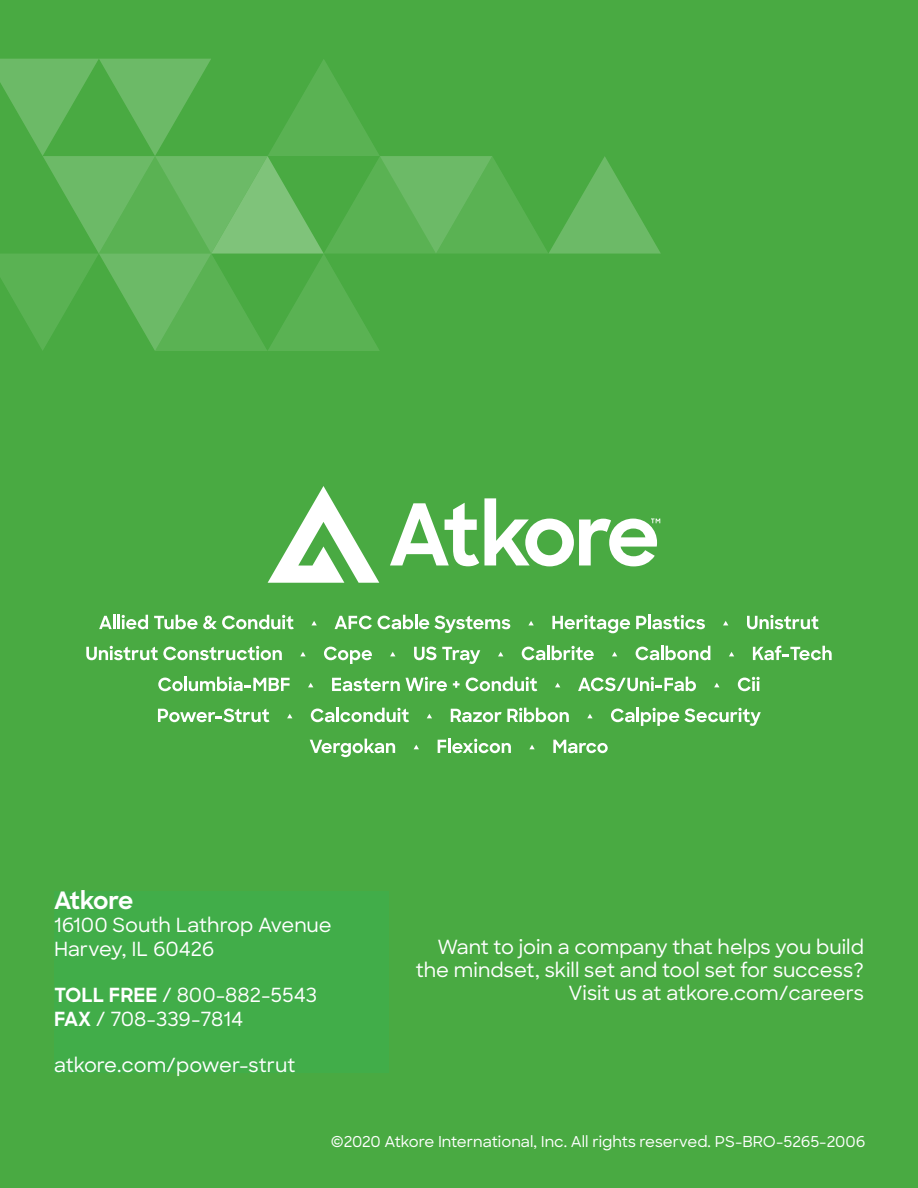
<style>
.page{position:relative;width:918px;height:1188px;background:#49aa42}
.page>*{position:absolute;margin:0;border:0;box-sizing:border-box;transform-origin:0 0}
.t1{font:700 24px "Sharp Sans";letter-spacing:-.045em;color:#fff}
.t2{font:500 19.5px/23.4px "Sharp Sans";color:#fff}
.t3{font:500 15px "Sharp Sans";color:#fff}
.s1{font-weight:700}
</style>
<div class="page">
<div style="left:54px;top:891px;width:335px;height:182px;background:#41ad49"></div>
<svg style="left:0;top:59px;width:661px;height:292px"></svg>
<svg style="left:390px;top:498px;width:270px;height:68px"></svg>
<svg style="left:268px;top:486px;width:111px;height:97px"></svg>
<svg style="left:99px;top:615px;width:16px;height:14px"></svg>
<hr style="left:117px;top:615px;width:3px;height:14px;background:#fff">
<svg style="left:122px;top:615px;width:26px;height:14px"></svg>
<svg style="left:154px;top:615px;width:43px;height:14px"></svg>
<svg style="left:203px;top:615px;width:91px;height:14px"></svg>
<svg style="left:311px;top:621px;width:6px;height:4px"></svg>
<svg style="left:335px;top:616px;width:37px;height:13px"></svg>
<svg style="left:378px;top:615px;width:132px;height:18px"></svg>
<svg style="left:528px;top:621px;width:6px;height:4px"></svg>
<svg style="left:552px;top:615px;width:78px;height:18px"></svg>
<svg style="left:636px;top:616px;width:10px;height:13px"></svg>
<hr style="left:648px;top:615px;width:3px;height:14px;background:#fff">
<svg style="left:652px;top:615px;width:53px;height:14px"></svg>
<svg style="left:723px;top:621px;width:5px;height:4px"></svg>
<svg style="left:747px;top:615px;width:72px;height:14px"></svg>
<svg style="left:86px;top:646px;width:196px;height:14px"></svg>
<svg style="left:300px;top:652px;width:6px;height:4px"></svg>
<svg style="left:324px;top:647px;width:48px;height:17px"></svg>
<svg style="left:390px;top:652px;width:5px;height:4px"></svg>
<svg style="left:414px;top:647px;width:22px;height:13px"></svg>
<svg style="left:442px;top:647px;width:38px;height:17px"></svg>
<svg style="left:498px;top:652px;width:5px;height:4px"></svg>
<svg style="left:522px;top:647px;width:23px;height:13px"></svg>
<hr style="left:547px;top:646px;width:3px;height:14px;background:#fff">
<svg style="left:552px;top:646px;width:42px;height:14px"></svg>
<svg style="left:612px;top:652px;width:5px;height:4px"></svg>
<svg style="left:636px;top:647px;width:23px;height:13px"></svg>
<hr style="left:661px;top:646px;width:3px;height:14px;background:#fff">
<svg style="left:666px;top:646px;width:44px;height:14px"></svg>
<svg style="left:729px;top:652px;width:5px;height:4px"></svg>
<svg style="left:753px;top:646px;width:79px;height:14px"></svg>
<svg style="left:158px;top:678px;width:25px;height:13px"></svg>
<hr style="left:184px;top:677px;width:3px;height:14px;background:#fff">
<svg style="left:189px;top:677px;width:101px;height:14px"></svg>
<svg style="left:308px;top:683px;width:5px;height:4px"></svg>
<svg style="left:332px;top:678px;width:68px;height:13px"></svg>
<svg style="left:406px;top:677px;width:41px;height:14px"></svg>
<svg style="left:453px;top:681px;width:7px;height:7px"></svg>
<svg style="left:466px;top:677px;width:71px;height:14px"></svg>
<svg style="left:555px;top:683px;width:5px;height:4px"></svg>
<svg style="left:578px;top:677px;width:118px;height:14px"></svg>
<svg style="left:714px;top:683px;width:5px;height:4px"></svg>
<svg style="left:738px;top:677px;width:22px;height:14px"></svg>
<svg style="left:158px;top:709px;width:111px;height:13px"></svg>
<svg style="left:287px;top:714px;width:5px;height:4px"></svg>
<svg style="left:311px;top:709px;width:23px;height:13px"></svg>
<hr style="left:336px;top:708px;width:3px;height:14px;background:#fff">
<svg style="left:340px;top:708px;width:69px;height:14px"></svg>
<svg style="left:427px;top:714px;width:5px;height:4px"></svg>
<svg style="left:451px;top:708px;width:118px;height:14px"></svg>
<svg style="left:587px;top:714px;width:6px;height:4px"></svg>
<svg style="left:611px;top:709px;width:23px;height:13px"></svg>
<hr style="left:636px;top:708px;width:3px;height:14px;background:#fff">
<svg style="left:641px;top:708px;width:120px;height:18px"></svg>
<svg style="left:310px;top:739px;width:85px;height:18px"></svg>
<svg style="left:414px;top:745px;width:5px;height:4px"></svg>
<svg style="left:438px;top:740px;width:8px;height:13px"></svg>
<hr style="left:448px;top:739px;width:3px;height:14px;background:#fff">
<svg style="left:452px;top:739px;width:59px;height:14px"></svg>
<svg style="left:529px;top:745px;width:6px;height:4px"></svg>
<svg style="left:553px;top:740px;width:55px;height:13px"></svg>
<p class="t1" style="left:54px;top:883px;width:81px">Atkore</p>
<p class="t2" style="left:54px;top:913px;width:279px">16100 South Lathrop Avenue<br>Harvey, IL 60426</p>
<p class="t2" style="left:54px;top:983px;width:265px"><span class="s1">TOLL FREE</span> / 800-882-5543<br><span class="s1">FAX</span> / 708-339-7814</p>
<p class="t2" style="left:54px;top:1053px;width:243px">atkore.com/power-strut</p>
<p class="t2" style="left:416px;top:934px;width:450px;text-align:right">Want to join a company that helps you build the mindset, skill set and tool set for success?<br>Visit us at atkore.com/careers</p>
<p class="t3" style="left:331px;top:1130px;width:536px">©2020 Atkore International, Inc. All rights reserved. PS-BRO-5265-2006</p>
</div>
